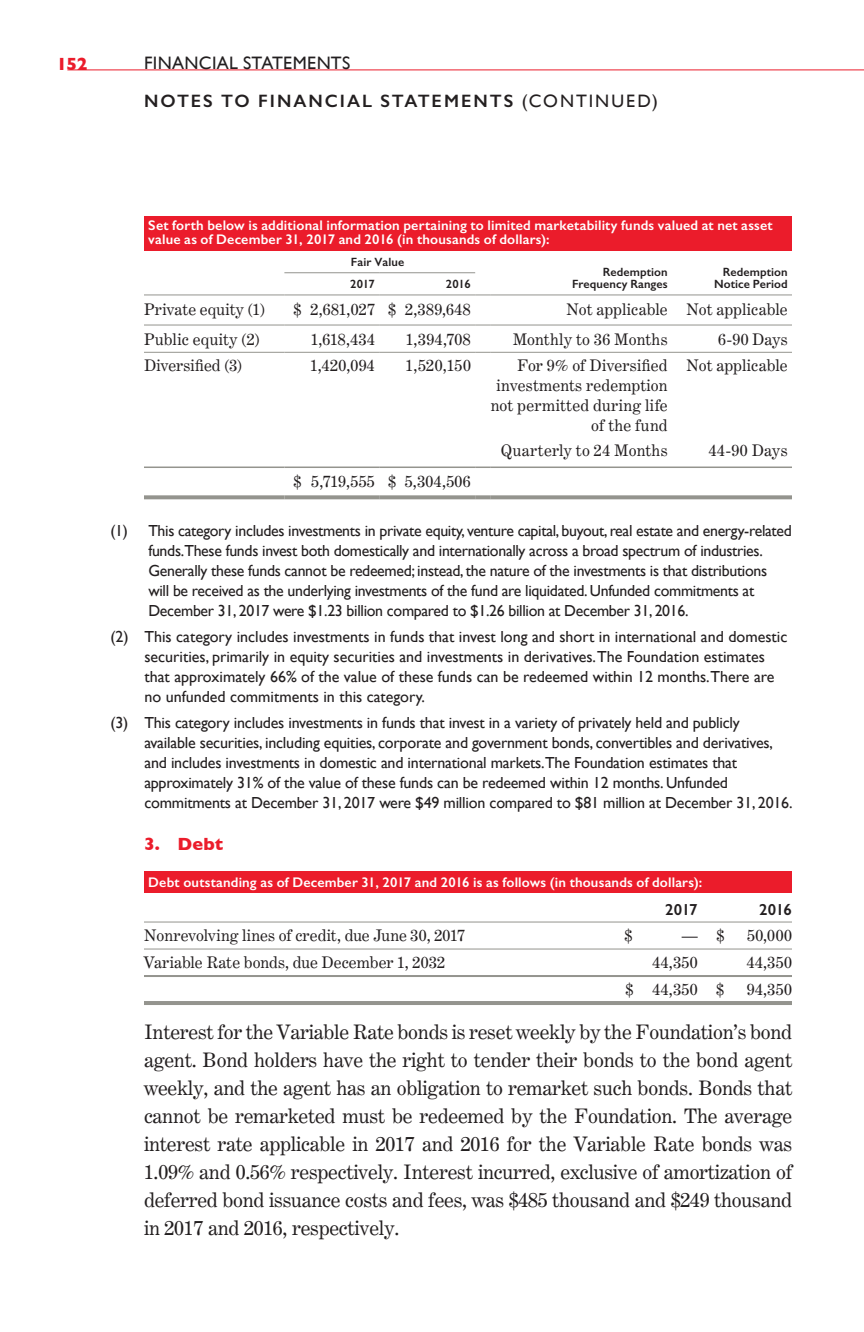
<style>
.page{position:relative;width:864px;height:1332px;background:#fff}
.page>*{position:absolute;margin:0;border:0;box-sizing:border-box;transform-origin:0 0}
.t1{font:20px/28px "Century Expanded BT";letter-spacing:-.01em;color:#231f20;text-align:justify}
.t2{font:600 18px "Gill Sans";letter-spacing:.11em;color:#231f20}
.t3{font:18px "Gill Sans";letter-spacing:.02em;color:#231f20}
.t4{font:700 18px "Gill Sans";letter-spacing:.005em;color:#eb1c2b}
.t5{font:16px/20px "Gill Sans";letter-spacing:-.015em;color:#231f20}
.t6{font:16px/20px "Century Expanded BT";letter-spacing:.01em;color:#231f20;text-align:right}
.t7{font:600 16px "Gill Sans";letter-spacing:-.03em;color:#231f20}
.t8{font:600 14px/14px "Gill Sans";letter-spacing:.01em;color:#fff}
.t9{font:600 12px/12px "Gill Sans";letter-spacing:.005em;color:#231f20;text-align:right}
.s1{font-weight:400}
</style>
<div class="page">
<hr style="left:67px;top:69px;width:797px;height:1px;background:#eb1c2b">
<div style="left:144px;top:216px;width:648px;height:35px;background:#eb1c2b"></div>
<hr style="left:284px;top:272px;width:95px;height:1px;background:#94948e">
<hr style="left:379px;top:272px;width:96px;height:1px;background:#94948e">
<hr style="left:672px;top:467px;width:120px;height:1px;background:#94948e">
<hr style="left:144px;top:352px;width:140px;height:1px;background:#94948e">
<hr style="left:284px;top:352px;width:95px;height:1px;background:#94948e">
<hr style="left:379px;top:352px;width:96px;height:1px;background:#94948e">
<svg style="left:475px;top:352px;width:16px;height:1px"></svg>
<hr style="left:491px;top:352px;width:181px;height:1px;background:#94948e">
<hr style="left:672px;top:352px;width:120px;height:1px;background:#94948e">
<svg style="left:144px;top:495px;width:140px;height:4px"></svg>
<svg style="left:284px;top:495px;width:95px;height:4px"></svg>
<svg style="left:379px;top:495px;width:96px;height:4px"></svg>
<svg style="left:475px;top:495px;width:16px;height:4px"></svg>
<svg style="left:491px;top:495px;width:181px;height:4px"></svg>
<svg style="left:672px;top:495px;width:120px;height:4px"></svg>
<hr style="left:144px;top:467px;width:140px;height:1px;background:#94948e">
<hr style="left:284px;top:467px;width:95px;height:1px;background:#94948e">
<hr style="left:379px;top:467px;width:96px;height:1px;background:#94948e">
<svg style="left:475px;top:467px;width:16px;height:1px"></svg>
<hr style="left:491px;top:467px;width:181px;height:1px;background:#94948e">
<hr style="left:144px;top:295px;width:140px;height:1px;background:#94948e">
<hr style="left:284px;top:295px;width:95px;height:1px;background:#94948e">
<hr style="left:379px;top:295px;width:96px;height:1px;background:#94948e">
<svg style="left:475px;top:295px;width:16px;height:1px"></svg>
<hr style="left:491px;top:295px;width:181px;height:1px;background:#94948e">
<hr style="left:672px;top:295px;width:120px;height:1px;background:#94948e">
<hr style="left:144px;top:325px;width:140px;height:1px;background:#94948e">
<hr style="left:284px;top:325px;width:95px;height:1px;background:#94948e">
<hr style="left:379px;top:325px;width:96px;height:1px;background:#94948e">
<svg style="left:475px;top:325px;width:16px;height:1px"></svg>
<hr style="left:491px;top:325px;width:181px;height:1px;background:#94948e">
<hr style="left:672px;top:325px;width:120px;height:1px;background:#94948e">
<div style="left:144px;top:872px;width:648px;height:21px;background:#eb1c2b"></div>
<hr style="left:144px;top:949px;width:468px;height:1px;background:#94948e">
<hr style="left:612px;top:949px;width:90px;height:1px;background:#94948e">
<hr style="left:702px;top:949px;width:90px;height:1px;background:#94948e">
<hr style="left:144px;top:1001px;width:468px;height:4px;background:#94948e">
<hr style="left:612px;top:1001px;width:90px;height:4px;background:#94948e">
<hr style="left:702px;top:1001px;width:90px;height:4px;background:#94948e">
<hr style="left:144px;top:975px;width:468px;height:2px;background:#94948e">
<hr style="left:612px;top:975px;width:90px;height:2px;background:#94948e">
<hr style="left:702px;top:975px;width:90px;height:2px;background:#94948e">
<hr style="left:144px;top:922px;width:468px;height:1px;background:#94948e">
<hr style="left:612px;top:922px;width:90px;height:1px;background:#94948e">
<hr style="left:702px;top:922px;width:90px;height:1px;background:#94948e">
<p class="t4" style="left:56px;top:50px;width:33px">152</p>
<p class="t3" style="left:144px;top:53px;width:208px">FINANCIAL STATEMENTS</p>
<p class="t2" style="left:144px;top:90px;width:516px">NOTES TO FINANCIAL STATEMENTS <span class="s1">(CONTINUED)</span></p>
<p class="t8" style="left:148px;top:219px;width:626px">Set forth below is additional information pertaining to limited marketability funds valued at net asset value as of December 31, 2017 and 2016 (in thousands of dollars):</p>
<p class="t9" style="left:351px;top:255px;width:55px">Fair Value</p>
<p class="t9" style="left:572px;top:266px;width:97px">Redemption<br>Frequency Ranges</p>
<p class="t9" style="left:723px;top:266px;width:66px">Redemption</p>
<p class="t9" style="left:350px;top:278px;width:26px">2017</p>
<p class="t9" style="left:446px;top:278px;width:27px">2016</p>
<p class="t9" style="left:714px;top:278px;width:75px">Notice Period</p>
<p class="t6" style="left:144px;top:299px;width:122px">Private equity (1)</p>
<p class="t6" style="left:293px;top:299px;width:179px">$ 2,681,027 $ 2,389,648</p>
<p class="t6" style="left:566px;top:299px;width:223px">Not applicable Not applicable</p>
<p class="t6" style="left:144px;top:329px;width:117px">Public equity (2)</p>
<p class="t6" style="left:311px;top:329px;width:66px">1,618,434</p>
<p class="t6" style="left:406px;top:329px;width:67px">1,394,708</p>
<p class="t6" style="left:513px;top:329px;width:156px">Monthly to 36 Months</p>
<p class="t6" style="left:718px;top:329px;width:71px">6-90 Days</p>
<p class="t6" style="left:144px;top:355px;width:99px">Diversified (3)</p>
<p class="t6" style="left:310px;top:355px;width:66px">1,420,094</p>
<p class="t6" style="left:406px;top:355px;width:67px">1,520,150</p>
<p class="t6" style="left:491px;top:355px;width:178px">For 9% of Diversified investments redemption not permitted during life of the fund</p>
<p class="t6" style="left:686px;top:355px;width:103px">Not applicable</p>
<p class="t6" style="left:501px;top:440px;width:168px">Quarterly to 24 Months</p>
<p class="t6" style="left:709px;top:440px;width:80px">44-90 Days</p>
<p class="t6" style="left:293px;top:471px;width:179px">$ 5,719,555 $ 5,304,506</p>
<p class="t5" style="left:148px;top:520px;width:645px;text-indent:-38px">(1) This category includes investments in private equity, venture capital, buyout, real estate and energy-related funds.These funds invest both domestically and internationally across a broad spectrum of industries.<br>Generally these funds cannot be redeemed; instead, the nature of the investments is that distributions will be received as the underlying investments of the fund are liquidated. Unfunded commitments at December 31, 2017 were $1.23 billion compared to $1.26 billion at December 31, 2016.</p>
<p class="t5" style="left:144px;top:626px;width:644px;text-indent:-34px">(2) This category includes investments in funds that invest long and short in international and domestic securities, primarily in equity securities and investments in derivatives.The Foundation estimates that approximately 66% of the value of these funds can be redeemed within 12 months.There are no unfunded commitments in this category.</p>
<p class="t5" style="left:144px;top:712px;width:650px;text-indent:-34px">(3) This category includes investments in funds that invest in a variety of privately held and publicly available securities, including equities, corporate and government bonds, convertibles and derivatives, and includes investments in domestic and international markets.The Foundation estimates that approximately 31% of the value of these funds can be redeemed within 12 months. Unfunded commitments at December 31, 2017 were $49 million compared to $81 million at December 31, 2016.</p>
<p class="t4" style="left:144px;top:829px;width:81px">3. Debt</p>
<p class="t8" style="left:148px;top:876px;width:556px">Debt outstanding as of December 31, 2017 and 2016 is as follows (in thousands of dollars):</p>
<p class="t7" style="left:665px;top:900px;width:34px">2017</p>
<p class="t7" style="left:759px;top:900px;width:34px">2016</p>
<p class="t6" style="left:144px;top:925px;width:323px">Nonrevolving lines of credit, due June 30, 2017</p>
<p class="t6" style="left:625px;top:925px;width:9px">$</p>
<p class="t6" style="left:682px;top:925px;width:44px">— $</p>
<p class="t6" style="left:747px;top:925px;width:46px">50,000</p>
<p class="t6" style="left:144px;top:952px;width:303px">Variable Rate bonds, due December 1, 2032</p>
<p class="t6" style="left:652px;top:952px;width:47px">44,350</p>
<p class="t6" style="left:747px;top:952px;width:47px">44,350</p>
<p class="t6" style="left:626px;top:979px;width:100px">$ 44,350 $</p>
<p class="t6" style="left:747px;top:979px;width:47px">94,350</p>
<p class="t1" style="left:144px;top:1018px;width:650px">Interest for the Variable Rate bonds is reset weekly by the Foundation’s bond agent. Bond holders have the right to tender their bonds to the bond agent weekly, and the agent has an obligation to remarket such bonds. Bonds that cannot be remarketed must be redeemed by the Foundation. The average interest rate applicable in 2017 and 2016 for the Variable Rate bonds was 1.09% and 0.56% respectively. Interest incurred, exclusive of amortization of deferred bond issuance costs and fees, was $485 thousand and $249 thousand in 2017 and 2016, respectively.</p>
</div>
